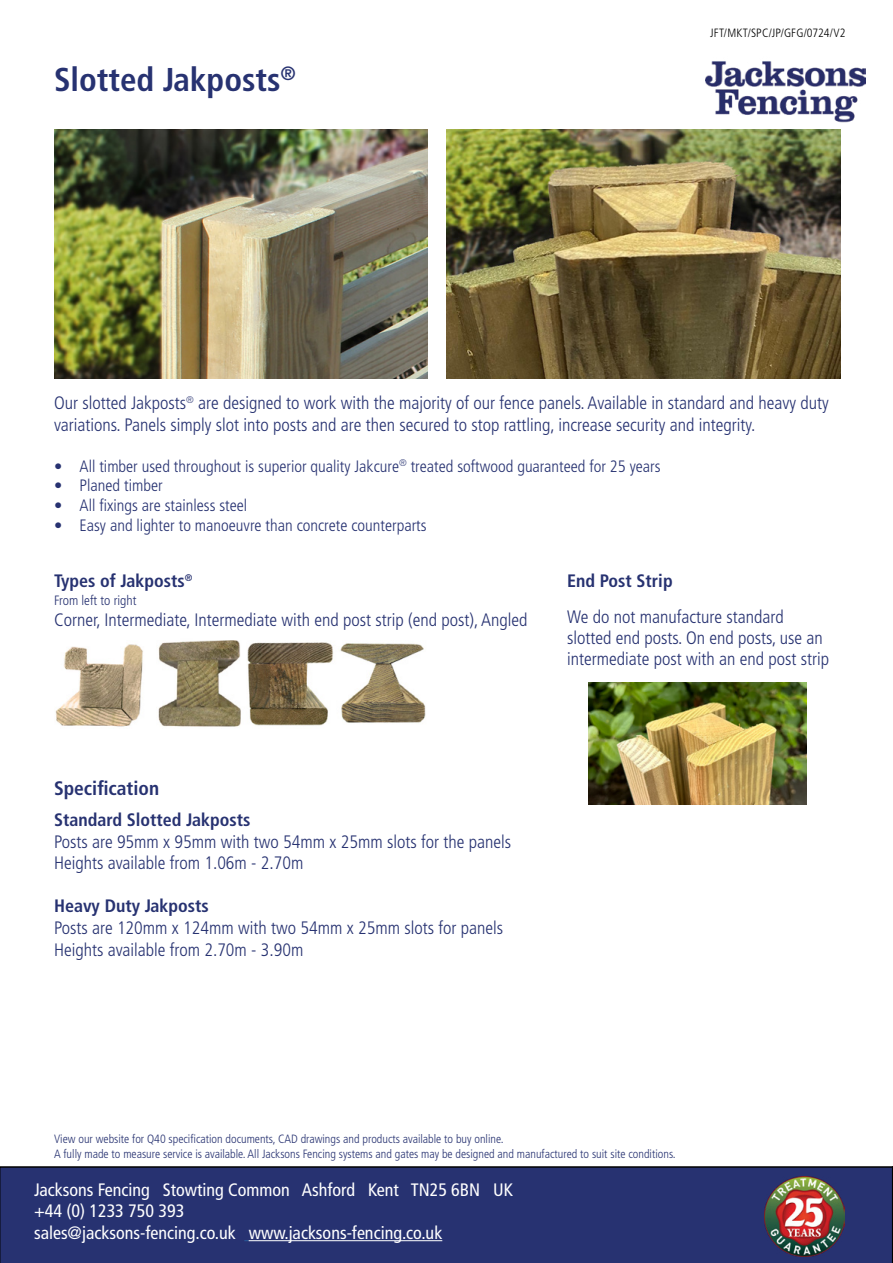
<style>
.page{position:relative;width:893px;height:1263px;background:#fff}
.page>*{position:absolute;margin:0;border:0;box-sizing:border-box;transform-origin:0 0}
.t1{font:700 condensed 33px "Frutiger LT Std";color:#273271}
.t2{font:700 condensed 19.5px "Frutiger LT Std";color:#273271}
.t3{font:300 condensed 18px/21.6px "Frutiger LT Std";color:#273271}
.t4{font:condensed 18px/21.6px "Frutiger LT Std";color:#fff}
.t5{font:700 condensed 18px "Frutiger LT Std";color:#273271}
.t6{font:300 condensed 16.5px "Frutiger LT Std";color:#273271}
.t7{font:300 condensed 13.5px "Frutiger LT Std";color:#273271}
.t8{font:300 condensed 12px/14.4px "Frutiger LT Std";color:#273271}
.t9{font:300 condensed 12px "Frutiger LT Std";letter-spacing:.015em;color:#000}
</style>
<div class="page">
<img style="left:446px;top:130px;width:395px;height:248px">
<img style="left:706px;top:61px;width:160px;height:62px">
<div style="left:0;top:1166px;width:892px;height:97px;background:#273271"></div>
<hr style="left:249px;top:1240px;width:193px;height:1px;background:#fff">
<img style="left:765px;top:1176px;width:80px;height:81px">
<img style="left:54px;top:130px;width:373px;height:248px">
<svg style="left:892px;top:1166px;width:1px;height:97px"></svg>
<img style="left:55px;top:640px;width:371px;height:87px">
<img style="left:589px;top:682px;width:218px;height:122px">
<h1 class="t1" style="left:54px;top:60px;width:243px">Slotted Jakposts<sup>®</sup></h1>
<p class="t9" style="left:710px;top:26px;width:137px">JFT/MKT/SPC/JP/GFG/0724/V2</p>
<p class="t3" style="left:54px;top:392px;width:776px">Our slotted Jakposts<sup>®</sup> are designed to work with the majority of our fence panels. Available in standard and heavy duty variations. Panels simply slot into posts and are then secured to stop rattling, increase security and integrity.</p>
<p class="t6" style="left:54px;top:457px;width:608px">• All timber used throughout is superior quality Jakcure<sup>®</sup> treated softwood guaranteed for 25 years</p>
<p class="t6" style="left:54px;top:476px;width:110px">• Planed timber</p>
<p class="t6" style="left:54px;top:496px;width:195px">• All fixings are stainless steel</p>
<p class="t6" style="left:54px;top:516px;width:374px">• Easy and lighter to manoeuvre than concrete counterparts</p>
<p class="t5" style="left:54px;top:570px;width:140px">Types of Jakposts<sup>®</sup></p>
<p class="t7" style="left:54px;top:592px;width:84px">From left to right</p>
<p class="t3" style="left:54px;top:609px;width:475px">Corner, Intermediate, Intermediate with end post strip (end post), Angled</p>
<p class="t5" style="left:567px;top:570px;width:107px">End Post Strip</p>
<p class="t3" style="left:567px;top:606px;width:264px;line-height:21px">We do not manufacture standard slotted end posts. On end posts, use an intermediate post with an end post strip</p>
<p class="t2" style="left:54px;top:777px;width:107px">Specification</p>
<p class="t5" style="left:54px;top:809px;width:198px">Standard Slotted Jakposts</p>
<p class="t3" style="left:54px;top:831px;width:459px">Posts are 95mm x 95mm with two 54mm x 25mm slots for the panels<br>Heights available from 1.06m - 2.70m</p>
<p class="t5" style="left:54px;top:895px;width:156px">Heavy Duty Jakposts</p>
<p class="t3" style="left:54px;top:917px;width:451px">Posts are 120mm x 124mm with two 54mm x 25mm slots for panels<br>Heights available from 2.70m - 3.90m</p>
<p class="t8" style="left:54px;top:1132px;width:623px">View our website for Q40 specification documents, CAD drawings and products available to buy online.<br>A fully made to measure service is available. All Jacksons Fencing systems and gates may be designed and manufactured to suit site conditions.</p>
<p class="t4" style="left:34px;top:1179px;width:481px">Jacksons Fencing Stowting Common Ashford Kent TN25 6BN UK +44 (0) 1233 750 393<br>sales@jacksons-fencing.co.uk www.jacksons-fencing.co.uk</p>
</div>
